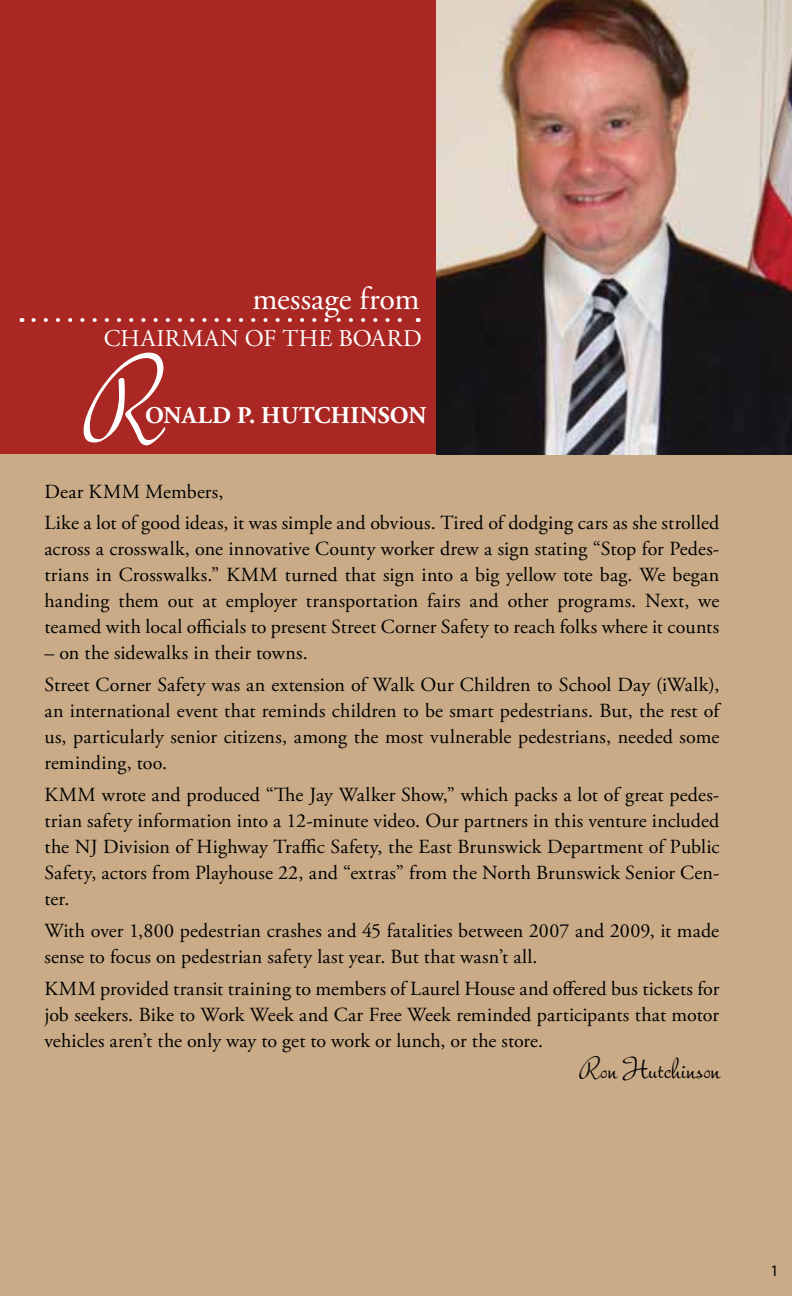
<style>
.page{position:relative;width:792px;height:1296px;background:#fff}
.page>*{position:absolute;margin:0;border:0;box-sizing:border-box;transform-origin:0 0}
.t1{font:124px "Bella Donna";color:#fff}
.t2{font:32px "Adobe Garamond Pro";letter-spacing:-.005em;color:#000}
.t3{font:32px "Bella Donna";letter-spacing:.015em;color:#000}
.t4{font:32px "Adobe Garamond Pro";color:#fff}
.t5{font:24px "Adobe Garamond Pro";color:#000}
.t6{font:24px "Adobe Garamond Pro";letter-spacing:.035em;color:#fff}
.t7{font:700 24px "Adobe Garamond Pro";letter-spacing:.005em;color:#fff}
.t8{font:20px/26px "Adobe Garamond Pro";letter-spacing:.01em;color:#000;text-align:justify}
.t9{font:16px "Myriad Pro";color:#000}
</style>
<div class="page">
<div style="left:0;top:448px;width:792px;height:848px;background:#caab87"></div>
<div style="left:0;top:0;width:505px;height:453px;background:#aa2723"></div>
<img style="left:437px;top:0;width:355px;height:455px">
<svg style="left:34px;top:318px;width:368px;height:4px"></svg>
<h2 class="t4" style="left:253px;top:280px;width:169px">message from</h2>
<p class="t6" style="left:104px;top:324px;width:320px">CHAIRMAN OF THE BOARD</p>
<h1 class="t1" style="left:80px;top:332px;width:80px">R</h1>
<p class="t8" style="left:44px;top:476px;width:676px;line-height:31.8px">Dear KMM Members,<br>Like a lot of good ideas, it was simple and obvious. Tired of dodging cars as she strolled</p>
<p class="t8" style="left:44px;top:537px;width:677px">across a crosswalk, one innovative County worker drew a sign stating “Stop for Pedes&shy;trians in Crosswalks.” KMM turned that sign into a big yellow tote bag. We began handing them out at employer transportation fairs and other programs. Next, we teamed with local officials to present Street Corner Safety to reach folks where it counts</p>
<p class="t8" style="left:44px;top:638px;width:677px;line-height:31.8px">– on the sidewalks in their towns.<br>Street Corner Safety was an extension of Walk Our Children to School Day (iWalk),</p>
<p class="t8" style="left:44px;top:699px;width:676px">an international event that reminds children to be smart pedestrians. But, the rest of us, particularly senior citizens, among the most vulnerable pedestrians, needed some reminding, too.</p>
<p class="t8" style="left:44px;top:782px;width:677px">KMM wrote and produced “The Jay Walker Show,” which packs a lot of great pedes&shy;trian safety information into a 12-minute video. Our partners in this venture included the NJ Division of Highway Traffic Safety, the East Brunswick Department of Public Safety, actors from Playhouse 22, and “extras” from the North Brunswick Senior Cen&shy;ter.</p>
<p class="t8" style="left:44px;top:918px;width:676px">With over 1,800 pedestrian crashes and 45 fatalities between 2007 and 2009, it made sense to focus on pedestrian safety last year. But that wasn’t all.</p>
<p class="t8" style="left:44px;top:976px;width:677px">KMM provided transit training to members of Laurel House and offered bus tickets for job seekers. Bike to Work Week and Car Free Week reminded participants that motor vehicles aren’t the only way to get to work or lunch, or the store.</p>
<h2 class="t3" style="left:579px;top:1051px;width:142px">Ron Hutchinson</h2>
<p class="t7" style="left:145px;top:401px;width:283px">ONALD P. HUTCHINSON</p>
<h2 class="t2" style="left:494px;top:498px;width:227px">Regional Mobility</h2>
<p class="t5" style="left:355px;top:538px;width:366px">getting you where you need to go safely</p>
<p class="t9" style="left:774px;top:1260px;width:10px">1</p>
<p class="t9" style="left:770px;top:1261px;width:10px">1</p>
</div>
